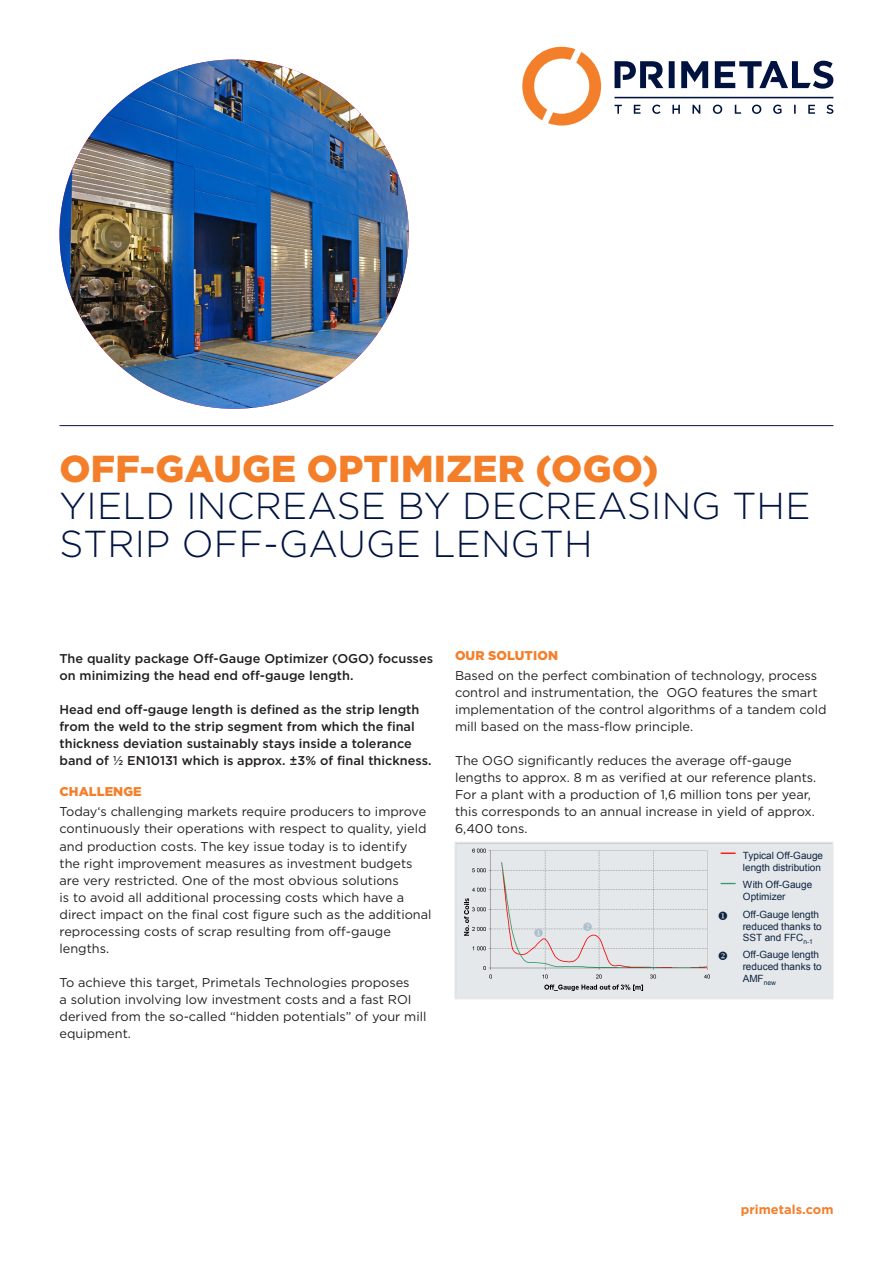
<style>
.page{position:relative;width:893px;height:1263px;background:#fff}
.page>*{position:absolute;margin:0;border:0;box-sizing:border-box;transform-origin:0 0}
._01__Headline_-_Ligh{font:300 37.5px/37.5px "Gotham";letter-spacing:.005em;color:#001340}
._01__Copy_-_Book_-_8{font:12.75px/17px "Gotham";color:#231f20}
._01__Copy_-_Book_-_8-2{font:500 12.75px/17px "Gotham";color:#231f20}
._02__Subhead_-_Bold{font:900 12.75px "Gotham";letter-spacing:.005em;color:#f47f2a}
._01__Cover_-_Bold{font:700 12.75px "Gotham";letter-spacing:.005em;color:#f47f2a}
.t1{font:9.9px/12px "Arial";color:#0c2340}
.s1{font-weight:900;color:#f47f2a}
</style>
<div class="page">
<hr style="left:60px;top:425px;width:773px;height:1px;background:#001340">
<img style="left:60px;top:60px;width:349px;height:349px;border-radius:175px">
<svg style="left:522px;top:47px;width:79px;height:79px"></svg>
<svg style="left:614px;top:97px;width:219px;height:1px"></svg>
<svg style="left:615px;top:61px;width:218px;height:28px"></svg>
<svg style="left:614px;top:105px;width:219px;height:9px"></svg>
<svg style="left:457px;top:844px;width:373px;height:152px;background:#e1e3e6"></svg>
<svg style="left:721px;top:883px;width:15px;height:1px"></svg>
<svg style="left:721px;top:852px;width:15px;height:2px"></svg>
<div style="left:454px;top:841px;width:379px;height:158px;border:2px solid #e6e7e9"></div>
<svg style="left:534px;top:928px;width:9px;height:9px"></svg>
<svg style="left:583px;top:922px;width:9px;height:9px"></svg>
<p class="_01__Headline_-_Ligh" style="left:60px;top:449px;width:752px"><span class="s1">OFF-GAUGE OPTIMIZER (OGO)<br></span>YIELD INCREASE BY DECREASING THE<br>STRIP OFF-GAUGE LENGTH</p>
<p class="_01__Copy_-_Book_-_8-2" style="left:60px;top:650px;width:375px">The quality package Off-Gauge Optimizer (OGO) focusses on minimizing the head end off-gauge length.</p>
<p class="_01__Copy_-_Book_-_8-2" style="left:60px;top:701px;width:373px">Head end off-gauge length is defined as the strip length from the weld to the strip segment from which the final thickness deviation sustainably stays inside a tolerance band of ½ EN10131 which is approx. ±3% of final thickness.</p>
<p class="_02__Subhead_-_Bold" style="left:60px;top:783px;width:84px">CHALLENGE</p>
<p class="_01__Copy_-_Book_-_8" style="left:60px;top:803px;width:374px">Today‘s challenging markets require producers to improve continuously their operations with respect to quality, yield and production costs. The key issue today is to identify<br>the right improvement measures as investment budgets are very restricted. One of the most obvious solutions<br>is to avoid all additional processing costs which have a direct impact on the final cost figure such as the additional reprocessing costs of scrap resulting from off-gauge lengths.</p>
<p class="_01__Copy_-_Book_-_8" style="left:60px;top:973px;width:368px">To achieve this target, Primetals Technologies proposes<br>a solution involving low investment costs and a fast ROI derived from the so-called “hidden potentials” of your mill equipment.</p>
<p class="_02__Subhead_-_Bold" style="left:455px;top:647px;width:105px">OUR SOLUTION</p>
<p class="_01__Copy_-_Book_-_8" style="left:455px;top:667px;width:373px">Based on the perfect combination of technology, process control and instrumentation, the OGO features the smart implementation of the control algorithms of a tandem cold mill based on the mass-flow principle.</p>
<p class="_01__Copy_-_Book_-_8" style="left:455px;top:752px;width:363px">The OGO significantly reduces the average off-gauge lengths to approx. 8 m as verified at our reference plants.<br>For a plant with a production of 1,6 million tons per year, this corresponds to an annual increase in yield of approx.<br>6,400 tons.</p>
<p class="t1" style="left:743px;top:849px;width:82px">Typical Off-Gauge length distribution</p>
<p class="t1" style="left:743px;top:878px;width:71px">With Off-Gauge<br>Optimizer</p>
<p class="t1" style="left:743px;top:908px;width:80px;text-indent:-25px">◆ Off-Gauge length reduced thanks to<br>SST and FFC<sub>n-1</sub></p>
<p class="t1" style="left:743px;top:949px;width:80px;text-indent:-25px">❖ Off-Gauge length reduced thanks to<br>AMF<sub>new</sub></p>
<p class="_01__Cover_-_Bold" style="left:741px;top:1201px;width:94px">primetals.com</p>
</div>
